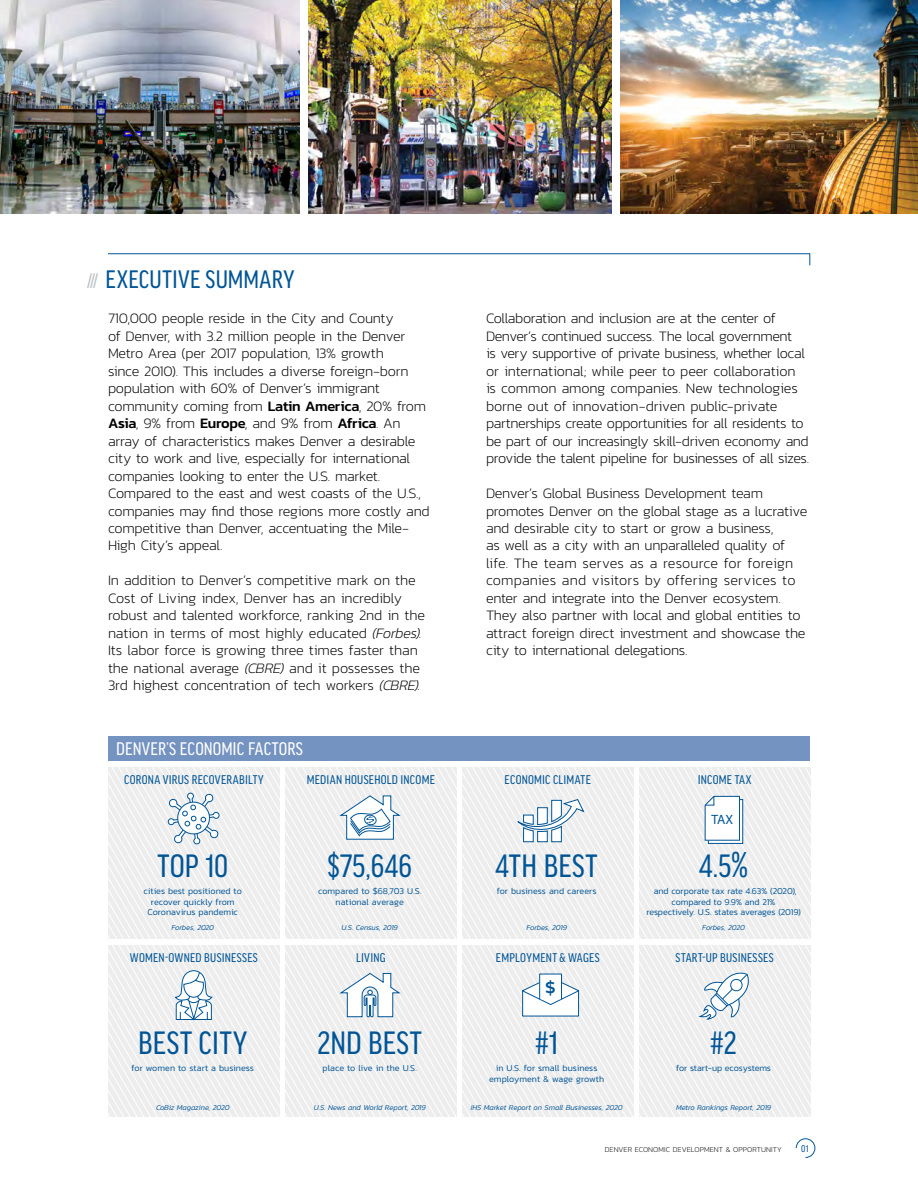
<style>
.page{position:relative;width:918px;height:1188px;background:#fff}
.page>*{position:absolute;margin:0;border:0;box-sizing:border-box;transform-origin:0 0}
.t1{font:condensed 34.5px "Good Headline Pro";letter-spacing:.01em;color:#005596}
.t2{font:condensed 27px "Good Headline Pro";letter-spacing:.01em;color:#005596}
.t3{font:500 19.8px "Alright Sans";color:#005596}
.t4{font:condensed 19.5px "Good Headline Pro";letter-spacing:.01em;color:#fff}
.t5{font:200 14.55px/17.4px "Kanit";letter-spacing:-.02em;color:#000}
.t6{font:condensed 13.5px "Good Headline Pro";letter-spacing:.02em;color:#005596}
.t7{font:13.5px "Myriad Pro";color:#005596}
.t8{font:condensed 10.5px "Good Headline Pro";color:#005596}
.t9{font:300 9px/10.8px "Kanit";letter-spacing:-.01em;color:#005596;text-align:center}
.t10{font:italic 300 7.5px "Kanit";letter-spacing:-.015em;color:#005596}
.t11{font:200 7.5px "Kanit";letter-spacing:.01em;color:#000}
.s1{font-size:22.5px;color:#bcbec0}
.s2{font-weight:500}
.s3{font-style:italic}
</style>
<div class="page">
<svg style="left:108px;top:253px;width:702px;height:13px"></svg>
<div style="left:108px;top:736px;width:702px;height:25px;background:#7493c1"></div>
<img style="left:0;top:0;width:300px;height:213px">
<svg style="left:796px;top:1138px;width:19px;height:20px"></svg>
<img style="left:309px;top:0;width:302px;height:213px">
<img style="left:620px;top:0;width:298px;height:213px">
<svg style="left:108px;top:767px;width:171px;height:172px"></svg>
<svg style="left:108px;top:945px;width:171px;height:171px"></svg>
<svg style="left:285px;top:767px;width:171px;height:172px"></svg>
<svg style="left:285px;top:945px;width:171px;height:171px"></svg>
<svg style="left:462px;top:767px;width:171px;height:172px"></svg>
<svg style="left:462px;top:945px;width:171px;height:171px"></svg>
<div style="left:539px;top:974px;width:23px;height:26px;background:#fff;border:1px solid #005596"></div>
<svg style="left:639px;top:767px;width:171px;height:172px"></svg>
<svg style="left:639px;top:945px;width:171px;height:171px"></svg>
<h2 class="t2" style="left:87px;top:265px;width:209px"><span class="s1">///</span> EXECUTIVE SUMMARY</h2>
<p class="t5" style="left:108px;top:310px;width:323px">710,000 people reside in the City and County<br>of Denver, with 3.2 million people in the Denver Metro Area (per 2017 population, 13% growth<br>since 2010). This includes a diverse foreign-born population with 60% of Denver’s immigrant community coming from <span class="s2">Latin America</span>, 20% from <span class="s2">Asia</span>, 9% from <span class="s2">Europe</span>, and 9% from <span class="s2">Africa</span>. An array of characteristics makes Denver a desirable city to work and live, especially for international companies looking to enter the U.S. market.<br>Compared to the east and west coasts of the U.S., companies may find those regions more costly and competitive than Denver, accentuating the Mile-High City’s appeal.</p>
<p class="t5" style="left:108px;top:572px;width:318px">In addition to Denver’s competitive mark on the Cost of Living index, Denver has an incredibly robust and talented workforce, ranking 2nd in the nation in terms of most highly educated <span class="s3">(Forbes)</span>.<br>Its labor force is growing three times faster than the national average <span class="s3">(CBRE)</span> and it possesses the 3rd highest concentration of tech workers <span class="s3">(CBRE)</span>.</p>
<h3 class="t4" style="left:116px;top:738px;width:188px">DENVER’S ECONOMIC FACTORS</h3>
<p class="t6" style="left:124px;top:773px;width:141px">CORONA VIRUS RECOVERABILTY</p>
<p class="t6" style="left:307px;top:773px;width:130px">MEDIAN HOUSEHOLD INCOME</p>
<h1 class="t1" style="left:157px;top:848px;width:72px">TOP 10</h1>
<p class="t9" style="left:144px;top:885px;width:100px">cities best positioned to recover quickly from<br>Coronavirus pandemic</p>
<p class="t10" style="left:171px;top:922px;width:44px">Forbes, 2020</p>
<p class="t6" style="left:130px;top:950px;width:129px">WOMEN-OWNED BUSINESSES</p>
<h1 class="t1" style="left:138px;top:1025px;width:111px">BEST CITY</h1>
<p class="t9" style="left:131px;top:1063px;width:124px">for women to start a business</p>
<p class="t10" style="left:156px;top:1103px;width:75px">CoBiz Magazine, 2020</p>
<h1 class="t1" style="left:327px;top:848px;width:86px">$75,646</h1>
<p class="t9" style="left:318px;top:885px;width:105px">compared to $68,703 U.S. national average</p>
<p class="t10" style="left:342px;top:922px;width:58px">U.S. Census, 2019</p>
<p class="t6" style="left:356px;top:950px;width:31px">LIVING</p>
<h1 class="t1" style="left:317px;top:1025px;width:106px">2ND BEST</h1>
<p class="t9" style="left:323px;top:1063px;width:96px">place to live in the U.S.</p>
<p class="t10" style="left:314px;top:1103px;width:114px">U.S. News and World Report, 2019</p>
<p class="t5" style="left:486px;top:310px;width:325px">Collaboration and inclusion are at the center of Denver’s continued success. The local government<br>is very supportive of private business, whether local or international; while peer to peer collaboration is common among companies. New technologies borne out of innovation-driven public-private partnerships create opportunities for all residents to be part of our increasingly skill-driven economy and provide the talent pipeline for businesses of all sizes.</p>
<p class="t5" style="left:486px;top:484px;width:323px">Denver’s Global Business Development team promotes Denver on the global stage as a lucrative and desirable city to start or grow a business,<br>as well as a city with an unparalleled quality of life. The team serves as a resource for foreign companies and visitors by offering services to enter and integrate into the Denver ecosystem.<br>They also partner with local and global entities to attract foreign direct investment and showcase the city to international delegations.</p>
<p class="t6" style="left:505px;top:773px;width:88px">ECONOMIC CLIMATE</p>
<h1 class="t1" style="left:496px;top:848px;width:103px">4TH BEST</h1>
<p class="t9" style="left:497px;top:885px;width:101px">for business and careers</p>
<p class="t10" style="left:526px;top:922px;width:42px">Forbes, 2019</p>
<p class="t6" style="left:496px;top:950px;width:105px">EMPLOYMENT &amp; WAGES</p>
<h3 class="t3" style="left:545px;top:973px;width:13px">$</h3>
<h1 class="t1" style="left:535px;top:1025px;width:25px">#1</h1>
<p class="t9" style="left:489px;top:1063px;width:117px">in U.S. for small business employment &amp; wage growth</p>
<p class="t10" style="left:471px;top:1103px;width:153px">IHS Market Report on Small Businesses, 2020</p>
<p class="t6" style="left:698px;top:773px;width:55px">INCOME TAX</p>
<p class="t7" style="left:712px;top:811px;width:23px">TAX</p>
<h1 class="t1" style="left:699px;top:848px;width:51px">4.5%</h1>
<p class="t9" style="left:646px;top:885px;width:156px">and corporate tax rate 4.63% (2020), compared to 9.9% and 21% respectively. U.S. states averages (2019)</p>
<p class="t10" style="left:702px;top:922px;width:44px">Forbes, 2020</p>
<p class="t6" style="left:676px;top:950px;width:100px">START-UP BUSINESSES</p>
<h1 class="t1" style="left:710px;top:1025px;width:28px">#2</h1>
<p class="t9" style="left:676px;top:1063px;width:96px">for start-up ecosystems</p>
<p class="t10" style="left:676px;top:1103px;width:97px">Metro Rankings Report, 2019</p>
<p class="t11" style="left:605px;top:1144px;width:179px">DENVER ECONOMIC DEVELOPMENT &amp; OPPORTUNITY</p>
<p class="t8" style="left:801px;top:1143px;width:9px">01</p>
</div>
